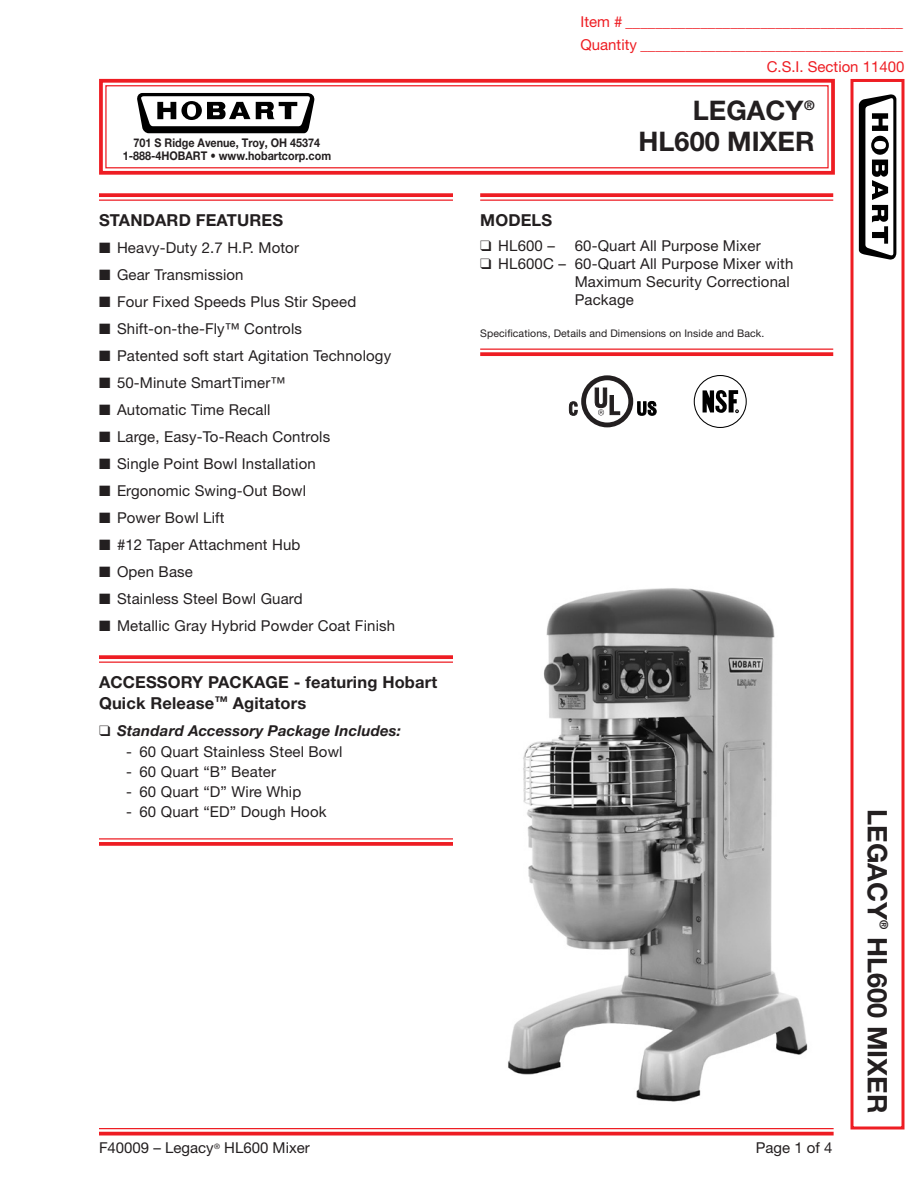
<style>
.page{position:relative;width:918px;height:1188px;background:#fff}
.page>*{position:absolute;margin:0;border:0;box-sizing:border-box;transform-origin:0 0}
.t1{font:700 27px "Helvetica Neue LT Std";color:#231f20}
.Heading_w_line_above{font:700 16.5px/21px "Helvetica Neue LT Std";letter-spacing:.01em;color:#231f20}
.Body_Text-Headings{font:700 16.5px "Helvetica Neue LT Std";letter-spacing:.01em;color:#231f20}
.Front_Text_w_indent{font:15px "Helvetica Neue LT Std";letter-spacing:.01em;color:#231f20}
.t2{font:15px/22.5px "Helvetica Neue LT Std";color:#ee1d23;text-align:right}
.Body_Text{font:15px "Helvetica Neue LT Std";letter-spacing:.01em;color:#231f20}
.Heading_w_line_above-2{font:italic 700 15px "Helvetica Neue LT Std";letter-spacing:.01em;color:#231f20}
.Bottom_Line{font:15px "Helvetica Neue LT Std";color:#231f20}
.t3{font:700 12px "Helvetica Neue LT Std";color:#231f20;scale:.9 1}
.t4{font:700 11.55px "Helvetica Neue LT Std";color:#231f20}
.Body_Text-Back{font:10.5px "Helvetica Neue LT Std";letter-spacing:.01em;color:#231f20}
</style>
<div class="page">
<svg style="left:99px;top:78px;width:736px;height:97px"></svg>
<div style="left:105px;top:85px;width:724px;height:83px;border:1px solid #ee1d23"></div>
<div style="left:850px;top:79px;width:54px;height:1051px;border:3px solid #ee1d23"></div>
<hr style="left:99px;top:1128px;width:735px;height:1px;background:#ee1d23">
<svg style="left:99px;top:1132px;width:735px;height:4px;background:#f0393e"></svg>
<svg style="left:137px;top:93px;width:178px;height:40px"></svg>
<svg style="left:859px;top:94px;width:37px;height:166px"></svg>
<svg style="left:99px;top:193px;width:354px;height:4px"></svg>
<hr style="left:99px;top:200px;width:354px;height:1px;background:#ee1d23">
<svg style="left:99px;top:655px;width:354px;height:4px"></svg>
<hr style="left:99px;top:662px;width:354px;height:1px;background:#ee1d23">
<hr style="left:99px;top:838px;width:354px;height:2px;background:#ee1d23">
<svg style="left:99px;top:842px;width:354px;height:4px"></svg>
<svg style="left:480px;top:193px;width:353px;height:4px"></svg>
<hr style="left:480px;top:200px;width:353px;height:1px;background:#ee1d23">
<hr style="left:480px;top:349px;width:353px;height:1px;background:#ee1d23">
<svg style="left:480px;top:352px;width:353px;height:4px"></svg>
<div style="left:694px;top:375px;width:53px;height:53px;border:1px solid #000;border-radius:50%"></div>
<svg style="left:703px;top:390px;width:36px;height:23px"></svg>
<div style="left:581px;top:375px;width:52px;height:52px;border:5px solid #231f20;border-radius:50%"></div>
<svg style="left:594px;top:387px;width:27px;height:28px"></svg>
<svg style="left:568px;top:401px;width:10px;height:15px"></svg>
<svg style="left:637px;top:401px;width:20px;height:15px"></svg>
<img style="left:508px;top:588px;width:300px;height:514px">
<p class="t2" style="left:580px;top:10px;width:326px">Item # _____________________________________<br>Quantity ___________________________________<br>C.S.I. Section 11400</p>
<h1 class="t1" style="left:693px;top:93px;width:123px">LEGACY<sup>®</sup></h1>
<p class="t3" style="left:134px;top:135px;width:209px">701 S Ridge Avenue, Troy, OH 45374</p>
<h1 class="t1" style="left:639px;top:125px;width:178px">HL600 MIXER</h1>
<p class="t3" style="left:123px;top:148px;width:233px">1-888-4HOBART • www.hobartcorp.com</p>
<p class="Heading_w_line_above" style="left:99px;top:210px;width:186px">STANDARD FEATURES</p>
<p class="Front_Text_w_indent" style="left:99px;top:239px;width:202px">■ Heavy-Duty 2.7 H.P. Motor</p>
<p class="Front_Text_w_indent" style="left:99px;top:266px;width:146px">■ Gear Transmission</p>
<p class="Front_Text_w_indent" style="left:99px;top:293px;width:259px">■ Four Fixed Speeds Plus Stir Speed</p>
<p class="Front_Text_w_indent" style="left:99px;top:320px;width:205px">■ Shift-on-the-Fly™ Controls</p>
<p class="Front_Text_w_indent" style="left:99px;top:347px;width:294px">■ Patented soft start Agitation Technology</p>
<p class="Front_Text_w_indent" style="left:99px;top:374px;width:188px">■ 50-Minute SmartTimer™</p>
<p class="Front_Text_w_indent" style="left:99px;top:401px;width:173px">■ Automatic Time Recall</p>
<p class="Front_Text_w_indent" style="left:99px;top:428px;width:233px">■ Large, Easy-To-Reach Controls</p>
<p class="Front_Text_w_indent" style="left:99px;top:455px;width:218px">■ Single Point Bowl Installation</p>
<p class="Front_Text_w_indent" style="left:99px;top:482px;width:209px">■ Ergonomic Swing-Out Bowl</p>
<p class="Front_Text_w_indent" style="left:99px;top:509px;width:127px">■ Power Bowl Lift</p>
<p class="Front_Text_w_indent" style="left:99px;top:536px;width:203px">■ #12 Taper Attachment Hub</p>
<p class="Front_Text_w_indent" style="left:99px;top:563px;width:95px">■ Open Base</p>
<p class="Front_Text_w_indent" style="left:99px;top:590px;width:205px">■ Stainless Steel Bowl Guard</p>
<p class="Front_Text_w_indent" style="left:99px;top:617px;width:298px">■ Metallic Gray Hybrid Powder Coat Finish</p>
<p class="Body_Text-Headings" style="left:480px;top:210px;width:74px">MODELS</p>
<p class="Body_Text" style="left:480px;top:237px;width:76px">❑ HL600 –</p>
<p class="Body_Text" style="left:575px;top:237px;width:188px">60-Quart All Purpose Mixer</p>
<p class="Body_Text" style="left:480px;top:255px;width:315px">❑ HL600C – 60-Quart All Purpose Mixer with</p>
<p class="Body_Text" style="left:575px;top:273px;width:217px">Maximum Security Correctional</p>
<p class="Body_Text" style="left:575px;top:291px;width:61px">Package</p>
<p class="Body_Text-Back" style="left:480px;top:327px;width:286px">Specifications, Details and Dimensions on Inside and Back.</p>
<p class="Heading_w_line_above" style="left:99px;top:672px;width:340px">ACCESSORY PACKAGE - featuring Hobart<br>Quick Release<sup>™</sup> Agitators</p>
<p class="Heading_w_line_above-2" style="left:99px;top:722px;width:303px">❑ Standard Accessory Package Includes:</p>
<p class="Front_Text_w_indent" style="left:126px;top:742px;width:218px">- 60 Quart Stainless Steel Bowl</p>
<p class="Front_Text_w_indent" style="left:126px;top:763px;width:152px">- 60 Quart “B” Beater</p>
<p class="Front_Text_w_indent" style="left:126px;top:783px;width:177px">- 60 Quart “D” Wire Whip</p>
<p class="Front_Text_w_indent" style="left:126px;top:803px;width:202px">- 60 Quart “ED” Dough Hook</p>
<p class="t1" style="left:894px;top:809px;width:112px;rotate:90deg">LEGACY</p>
<p class="t4" style="left:891px;top:920px;width:11px;rotate:90deg">®</p>
<p class="t1" style="left:894px;top:937px;width:178px;rotate:90deg">HL600 MIXER</p>
<p class="Bottom_Line" style="left:99px;top:1139px;width:212px">F40009 – Legacy<sup>®</sup> HL600 Mixer</p>
<p class="Bottom_Line" style="left:756px;top:1139px;width:78px">Page 1 of 4</p>
</div>
